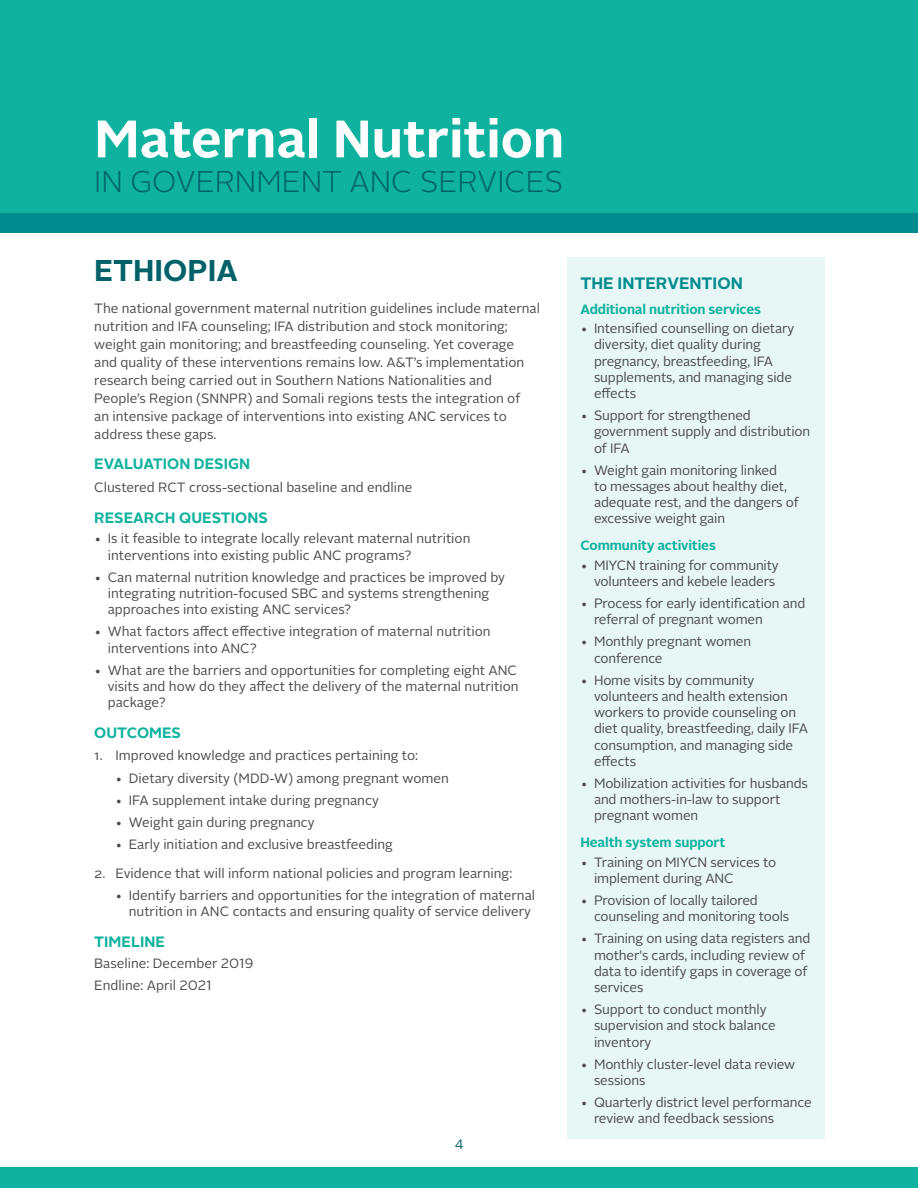
<style>
.page{position:relative;width:918px;height:1188px;background:#fff}
.page>*{position:absolute;margin:0;border:0;box-sizing:border-box;transform-origin:0 0}
.Page_Title{font:700 52.5px "Alright Sans";color:#fff}
.Page_Title-2{font:300 30px "Alright Sans";color:#006169}
.Heading_1_-_in_Teal{font:700 30px "Alright Sans";color:#006169}
.Heading_2_-_in_Teal{font:700 16.5px "Alright Sans";color:#008b8e}
.Heading_3_-_in_Teal{font:700 15px "Alright Sans";color:#0fb29f}
.Body_Text_-_Left{font:13.5px/16.2px "Alright Sans";letter-spacing:-.01em;color:#4d4c4c}
.Heading_4_-_in_Teal{font:700 13.5px "Alright Sans";letter-spacing:-.01em;color:#0fb29f}
.Bullet_List{font:13.5px "Alright Sans";color:#4d4c4c}
.Page_Number_Text__te{font:13.5px "Alright Sans";color:#006169}
</style>
<div class="page">
<div style="left:0;top:0;width:918px;height:216px;background:#0fb29f"></div>
<div style="left:0;top:1167px;width:918px;height:21px;background:#0fb29f"></div>
<div style="left:0;top:213px;width:918px;height:19px;background:#008b8e"></div>
<div style="left:567px;top:257px;width:258px;height:881px;background:#e7f7f5"></div>
<p class="Page_Title" style="left:94px;top:102px;width:471px">Maternal Nutrition</p>
<p class="Page_Title-2" style="left:94px;top:161px;width:470px">IN GOVERNMENT ANC SERVICES</p>
<p class="Heading_1_-_in_Teal" style="left:94px;top:250px;width:145px">ETHIOPIA</p>
<p class="Body_Text_-_Left" style="left:94px;top:299px;width:447px;line-height:18px">The national government maternal nutrition guidelines include maternal nutrition and IFA counseling; IFA distribution and stock monitoring; weight gain monitoring; and breastfeeding counseling. Yet coverage and quality of these interventions remains low. A&amp;T’s implementation research being carried out in Southern Nations Nationalities and People’s Region (SNNPR) and Somali regions tests the integration of<br>an intensive package of interventions into existing ANC services to address these gaps.</p>
<p class="Heading_3_-_in_Teal" style="left:94px;top:454px;width:157px">EVALUATION DESIGN</p>
<p class="Body_Text_-_Left" style="left:94px;top:479px;width:320px">Clustered RCT cross-sectional baseline and endline</p>
<p class="Heading_3_-_in_Teal" style="left:94px;top:507px;width:175px">RESEARCH QUESTIONS</p>
<p class="Body_Text_-_Left" style="left:108px;top:531px;width:364px;text-indent:-13px">• Is it feasible to integrate locally relevant maternal nutrition interventions into existing public ANC programs?</p>
<p class="Body_Text_-_Left" style="left:108px;top:569px;width:399px;text-indent:-13px">• Can maternal nutrition knowledge and practices be improved by integrating nutrition-focused SBC and systems strengthening approaches into existing ANC services?</p>
<p class="Body_Text_-_Left" style="left:108px;top:624px;width:384px;text-indent:-13px">• What factors affect effective integration of maternal nutrition interventions into ANC?</p>
<p class="Body_Text_-_Left" style="left:108px;top:662px;width:412px;text-align:justify;text-indent:-13px">• What are the barriers and opportunities for completing eight ANC visits and how do they affect the delivery of the maternal nutrition package?</p>
<p class="Heading_3_-_in_Teal" style="left:94px;top:722px;width:88px">OUTCOMES</p>
<p class="Body_Text_-_Left" style="left:94px;top:748px;width:325px">1. Improved knowledge and practices pertaining to:</p>
<p class="Body_Text_-_Left" style="left:115px;top:770px;width:335px">• Dietary diversity (MDD-W) among pregnant women</p>
<p class="Body_Text_-_Left" style="left:115px;top:792px;width:265px">• IFA supplement intake during pregnancy</p>
<p class="Body_Text_-_Left" style="left:115px;top:814px;width:201px">• Weight gain during pregnancy</p>
<p class="Body_Text_-_Left" style="left:115px;top:837px;width:279px">• Early initiation and exclusive breastfeeding</p>
<p class="Body_Text_-_Left" style="left:94px;top:865px;width:419px">2. Evidence that will inform national policies and program learning:</p>
<p class="Body_Text_-_Left" style="left:129px;top:887px;width:408px;text-indent:-14px">• Identify barriers and opportunities for the integration of maternal nutrition in ANC contacts and ensuring quality of service delivery</p>
<p class="Heading_3_-_in_Teal" style="left:94px;top:931px;width:72px">TIMELINE</p>
<p class="Bullet_List" style="left:94px;top:954px;width:161px">Baseline: December 2019</p>
<p class="Bullet_List" style="left:94px;top:976px;width:119px">Endline: April 2021</p>
<p class="Page_Number_Text__te" style="left:455px;top:1135px;width:10px">4</p>
<p class="Heading_2_-_in_Teal" style="left:580px;top:271px;width:164px">THE INTERVENTION</p>
<p class="Heading_4_-_in_Teal" style="left:580px;top:300px;width:182px">Additional nutrition services</p>
<p class="Body_Text_-_Left" style="left:594px;top:321px;width:202px;text-indent:-14px">• Intensified counselling on dietary diversity, diet quality during pregnancy, breastfeeding, IFA supplements, and managing side effects</p>
<p class="Body_Text_-_Left" style="left:594px;top:408px;width:218px;text-indent:-14px">• Support for strengthened government supply and distribution of IFA</p>
<p class="Body_Text_-_Left" style="left:594px;top:462px;width:206px;text-indent:-14px">• Weight gain monitoring linked<br>to messages about healthy diet, adequate rest, and the dangers of excessive weight gain</p>
<p class="Heading_4_-_in_Teal" style="left:580px;top:536px;width:137px">Community activities</p>
<p class="Body_Text_-_Left" style="left:580px;top:557px;width:200px;text-align:right">• MIYCN training for community volunteers and kebele leaders</p>
<p class="Body_Text_-_Left" style="left:594px;top:595px;width:213px;text-indent:-14px">• Process for early identification and referral of pregnant women</p>
<p class="Body_Text_-_Left" style="left:594px;top:634px;width:159px;text-indent:-14px">• Monthly pregnant women conference</p>
<p class="Body_Text_-_Left" style="left:594px;top:672px;width:216px;text-indent:-14px">• Home visits by community volunteers and health extension workers to provide counseling on diet quality, breastfeeding, daily IFA consumption, and managing side effects</p>
<p class="Body_Text_-_Left" style="left:594px;top:775px;width:216px;text-indent:-14px">• Mobilization activities for husbands and mothers-in-law to support pregnant women</p>
<p class="Heading_4_-_in_Teal" style="left:580px;top:833px;width:146px">Health system support</p>
<p class="Body_Text_-_Left" style="left:594px;top:854px;width:184px;text-indent:-14px">• Training on MIYCN services to implement during ANC</p>
<p class="Body_Text_-_Left" style="left:594px;top:892px;width:197px;text-indent:-14px">• Provision of locally tailored counseling and monitoring tools</p>
<p class="Body_Text_-_Left" style="left:594px;top:931px;width:218px;text-indent:-14px">• Training on using data registers and mother's cards, including review of data to identify gaps in coverage of services</p>
<p class="Body_Text_-_Left" style="left:594px;top:1002px;width:183px;text-indent:-14px">• Support to conduct monthly supervision and stock balance inventory</p>
<p class="Body_Text_-_Left" style="left:594px;top:1056px;width:203px;text-indent:-14px">• Monthly cluster-level data review sessions</p>
<p class="Body_Text_-_Left" style="left:594px;top:1095px;width:219px;text-indent:-14px">• Quarterly district level performance review and feedback sessions</p>
</div>
